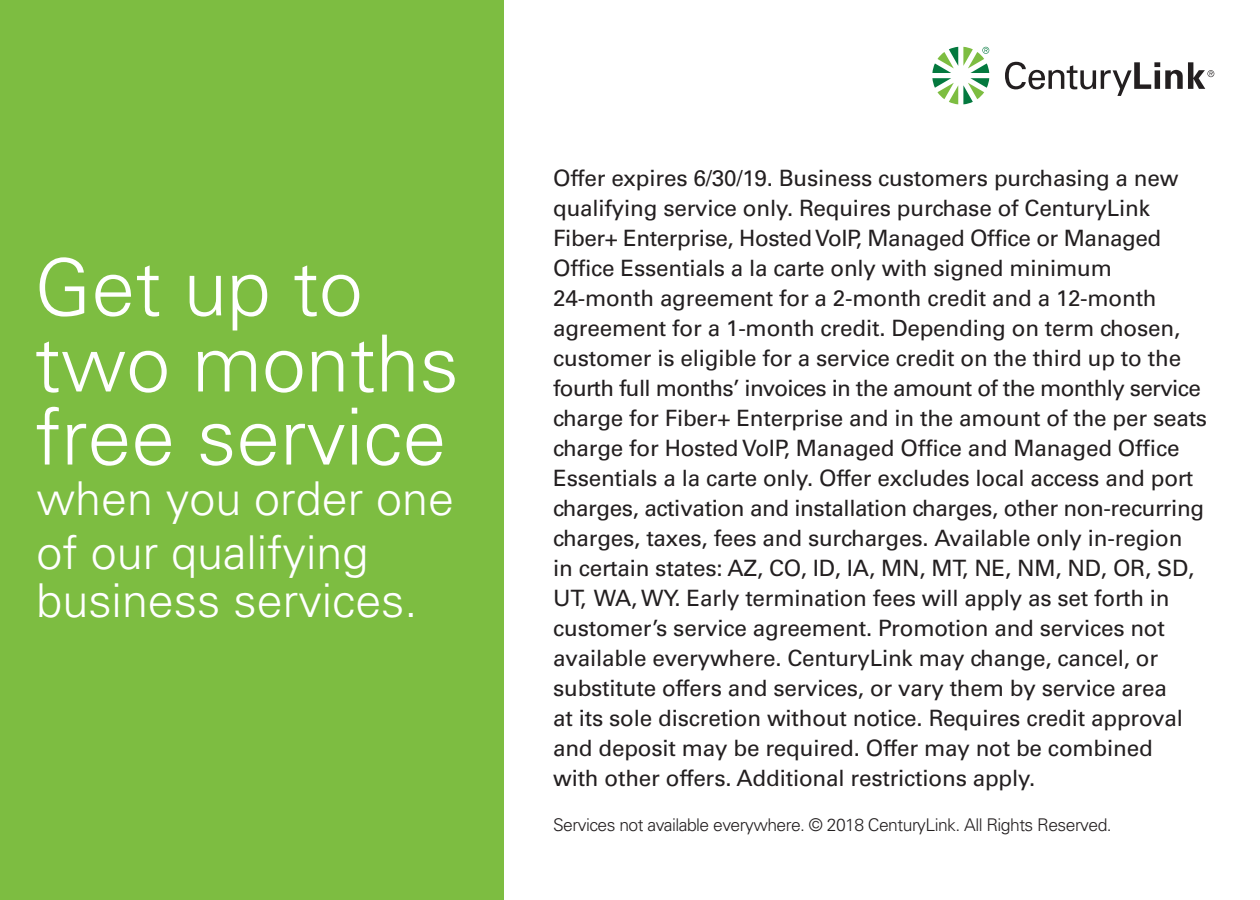
<style>
.page{position:relative;width:1260px;height:900px;background:#fff}
.page>*{position:absolute;margin:0;border:0;box-sizing:border-box;transform-origin:0 0}
.t1{font:300 78.75px/74.5px "Univers LT Std";color:#fff}
.t2{font:300 46.75px/53.8px "Univers LT Std";color:#fff}
.t3{font:22.5px/30px "Univers LT Std";letter-spacing:-.01em;color:#231f20}
.t4{font:300 17.5px "Univers LT Std";letter-spacing:-.03em;color:#231f20}
</style>
<div class="page">
<div style="left:0;top:0;width:504px;height:900px;background:#7dbd41"></div>
<svg style="left:932px;top:47px;width:57px;height:57px"></svg>
<svg style="left:1005px;top:62px;width:209px;height:34px"></svg>
<h1 class="t1" style="left:35px;top:250px;width:426px">Get up to two months free service</h1>
<h2 class="t2" style="left:36px;top:472px;width:419px">when you order one of our qualifying</h2>
<h2 class="t2" style="left:36px;top:574px;width:383px">business services.</h2>
<p class="t3" style="left:553px;top:163px;width:656px">Offer expires 6/30/19. Business customers purchasing a new qualifying service only. Requires purchase of CenturyLink Fiber+ Enterprise, Hosted VoIP, Managed Office or Managed Office Essentials a la carte only with signed minimum 24-month agreement for a 2-month credit and a 12-month agreement for a 1-month credit. Depending on term chosen, customer is eligible for a service credit on the third up to the fourth full months’ invoices in the amount of the monthly service charge for Fiber+ Enterprise and in the amount of the per seats charge for Hosted VoIP, Managed Office and Managed Office Essentials a la carte only. Offer excludes local access and port charges, activation and installation charges, other non-recurring charges, taxes, fees and surcharges. Available only in-region in certain states: AZ, CO, ID, IA, MN, MT, NE, NM, ND, OR, SD, UT, WA, WY. Early termination fees will apply as set forth in customer’s service agreement. Promotion and services not available everywhere. CenturyLink may change, cancel, or substitute offers and services, or vary them by service area<br>at its sole discretion without notice. Requires credit approval and deposit may be required. Offer may not be combined<br>with other offers. Additional restrictions apply.</p>
<p class="t4" style="left:553px;top:814px;width:560px">Services not available everywhere. © 2018 CenturyLink. All Rights Reserved.</p>
</div>
